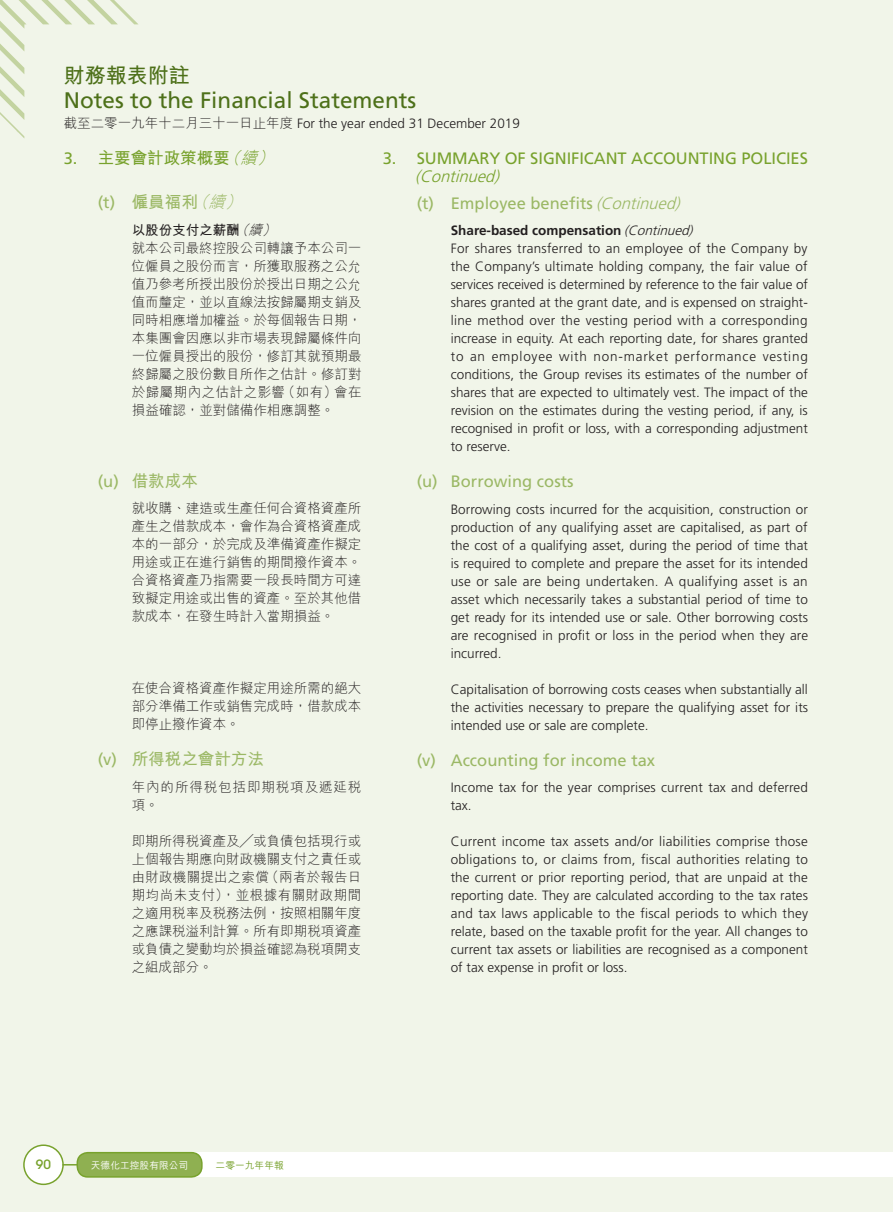
<style>
.page{position:relative;width:893px;height:1212px;background:#fff}
.page>*{position:absolute;margin:0;border:0;box-sizing:border-box;transform-origin:0 0}
.t1{font:22.5px "Frutiger LT Std";color:#4d7019}
.t2{font:700 21px "M Hei HK";color:#4d7019}
.t3{font:16.5px/26.5px "Frutiger LT Std";color:#9bb865}
.t4{font:16.5px "Frutiger LT Std";letter-spacing:-.005em;color:#78a22d}
.t5{font:700 16.5px "M Hei HK";color:#9bb865}
.t6{font:700 16.5px "M Hei HK";color:#78a22d}
.t7{font:300 13.5px/18px "Frutiger LT Std";color:#231f20;text-align:justify}
.t8{font:300 13.5px/18px "M Hei HK";color:#231f20;text-align:justify}
.t9{font:300 13.5px/18px "M Hei HK";letter-spacing:.065em;color:#231f20}
.t10{font:500 12.75px "ITC Avant Garde Std";color:#78a22d}
.t11{font:500 9.75px "M Hei HK";color:#fff}
.t12{font:500 9.75px "M Hei HK";color:#78a22d}
.s1{font-family:"M Hei HK"}
.s2{font-family:"Frutiger LT Std";font-weight:400}
.s3{font-weight:300;font-style:italic}
.s4{font-weight:700}
.s5{font-style:italic}
.s6{font-weight:300;font-style:italic;color:#78a22d}
</style>
<div class="page">
<div style="left:0;top:0;width:892px;height:1212px;background:#f1f5e9"></div>
<div style="left:185px;top:1152px;width:707px;height:25px;background:#fff"></div>
<div style="left:77px;top:1152px;width:125px;height:25px;background:#8fb051;border-radius:10px"></div>
<div style="left:77px;top:1152px;width:126px;height:25px;border:2px solid #78a22d;border-radius:10px"></div>
<div style="left:24px;top:1145px;width:39px;height:39px;background:#fff;border-radius:50%"></div>
<div style="left:23px;top:1144px;width:41px;height:41px;border:2px solid #78a22d;border-radius:50%"></div>
<svg style="left:63px;top:1164px;width:15px;height:1px"></svg>
<svg style="left:0;top:0;width:139px;height:139px"></svg>
<h2 class="t2" style="left:64px;top:60px;width:127px">財務報表附註</h2>
<h1 class="t1" style="left:64px;top:87px;width:354px">Notes to the Financial Statements</h1>
<p class="t7" style="left:64px;top:114px;width:458px"><span class="s1">截至二零一九年十二月三十一日止年度</span> For the year ended 31 December 2019</p>
<p class="t6" style="left:64px;top:146px;width:216px"><span class="s2">3.</span> 主要會計政策概要<span class="s3">（續）</span></p>
<p class="t5" style="left:98px;top:190px;width:150px"><span class="s2">(t)</span> 僱員福利<span class="s3">（續）</span></p>
<p class="t8" style="left:132px;top:220px;width:231px;text-align:left"><span class="s4">以股份支付之薪酬</span><span class="s5">（續）<br></span>就本公司最終控股公司轉讓予本公司一位僱員之股份而言，所獲取服務之公允值乃參考所授出股份於授出日期之公允值而釐定，並以直線法按歸屬期支銷及同時相應增加權益。於每個報告日期，本集團會因應以非市場表現歸屬條件向一位僱員授出的股份，修訂其就預期最終歸屬之股份數目所作之估計。修訂對於歸屬期內之估計之影響（如有）會在損益確認，並對儲備作相應調整。</p>
<p class="t4" style="left:383px;top:149px;width:427px">3. SUMMARY OF SIGNIFICANT ACCOUNTING POLICIES</p>
<p class="t3" style="left:415px;top:163px;width:271px"><span class="s6">(Continued)<br></span>(t) Employee benefits <span class="s3">(Continued)</span></p>
<p class="t7" style="left:451px;top:222px;width:359px;text-align:left"><span class="s4">Share-based compensation</span> <span class="s5">(Continued)<br></span>For shares transferred to an employee of the Company by the Company’s ultimate holding company, the fair value of services received is determined by reference to the fair value of shares granted at the grant date, and is expensed on straight&shy;line method over the vesting period with a corresponding increase in equity. At each reporting date, for shares granted to an employee with non-market performance vesting conditions, the Group revises its estimates of the number of shares that are expected to ultimately vest. The impact of the revision on the estimates during the vesting period, if any, is recognised in profit or loss, with a corresponding adjustment to reserve.</p>
<p class="t3" style="left:417px;top:468px;width:158px">(u) Borrowing costs</p>
<p class="t7" style="left:451px;top:500px;width:359px">Borrowing costs incurred for the acquisition, construction or production of any qualifying asset are capitalised, as part of the cost of a qualifying asset, during the period of time that is required to complete and prepare the asset for its intended use or sale are being undertaken. A qualifying asset is an asset which necessarily takes a substantial period of time to get ready for its intended use or sale. Other borrowing costs are recognised in profit or loss in the period when they are incurred.</p>
<p class="t7" style="left:451px;top:680px;width:359px">Capitalisation of borrowing costs ceases when substantially all the activities necessary to prepare the qualifying asset for its intended use or sale are complete.</p>
<p class="t3" style="left:417px;top:747px;width:240px">(v) Accounting for income tax</p>
<p class="t7" style="left:451px;top:779px;width:359px">Income tax for the year comprises current tax and deferred tax.</p>
<p class="t7" style="left:451px;top:833px;width:359px">Current income tax assets and/or liabilities comprise those obligations to, or claims from, fiscal authorities relating to the current or prior reporting period, that are unpaid at the reporting date. They are calculated according to the tax rates and tax laws applicable to the fiscal periods to which they relate, based on the taxable profit for the year. All changes to current tax assets or liabilities are recognised as a component of tax expense in profit or loss.</p>
<p class="t5" style="left:98px;top:469px;width:102px"><span class="s2">(u)</span> 借款成本</p>
<p class="t8" style="left:132px;top:499px;width:231px">就收購、建造或生產任何合資格資產所產生之借款成本，會作為合資格資產成本的一部分，於完成及準備資產作擬定用途或正在進行銷售的期間撥作資本。合資格資產乃指需要一段長時間方可達致擬定用途或出售的資產。至於其他借款成本，在發生時計入當期損益。</p>
<p class="t8" style="left:132px;top:679px;width:231px">在使合資格資產作擬定用途所需的絕大部分準備工作或銷售完成時，借款成本即停止撥作資本。</p>
<p class="t5" style="left:98px;top:747px;width:168px"><span class="s2">(v)</span> 所得稅之會計方法</p>
<p class="t9" style="left:132px;top:777px;width:231px">年內的所得稅包括即期稅項及遞延稅項。</p>
<p class="t8" style="left:132px;top:831px;width:231px">即期所得稅資產及╱或負債包括現行或上個報告期應向財政機關支付之責任或由財政機關提出之索償（兩者於報告日期均尚未支付），並根據有關財政期間之適用稅率及稅務法例，按照相關年度之應課稅溢利計算。所有即期稅項資產或負債之變動均於損益確認為稅項開支之組成部分。</p>
<p class="t10" style="left:36px;top:1156px;width:17px">90</p>
<p class="t11" style="left:91px;top:1158px;width:99px">天德化工控股有限公司</p>
<p class="t12" style="left:216px;top:1158px;width:70px">二零一九年年報</p>
</div>
